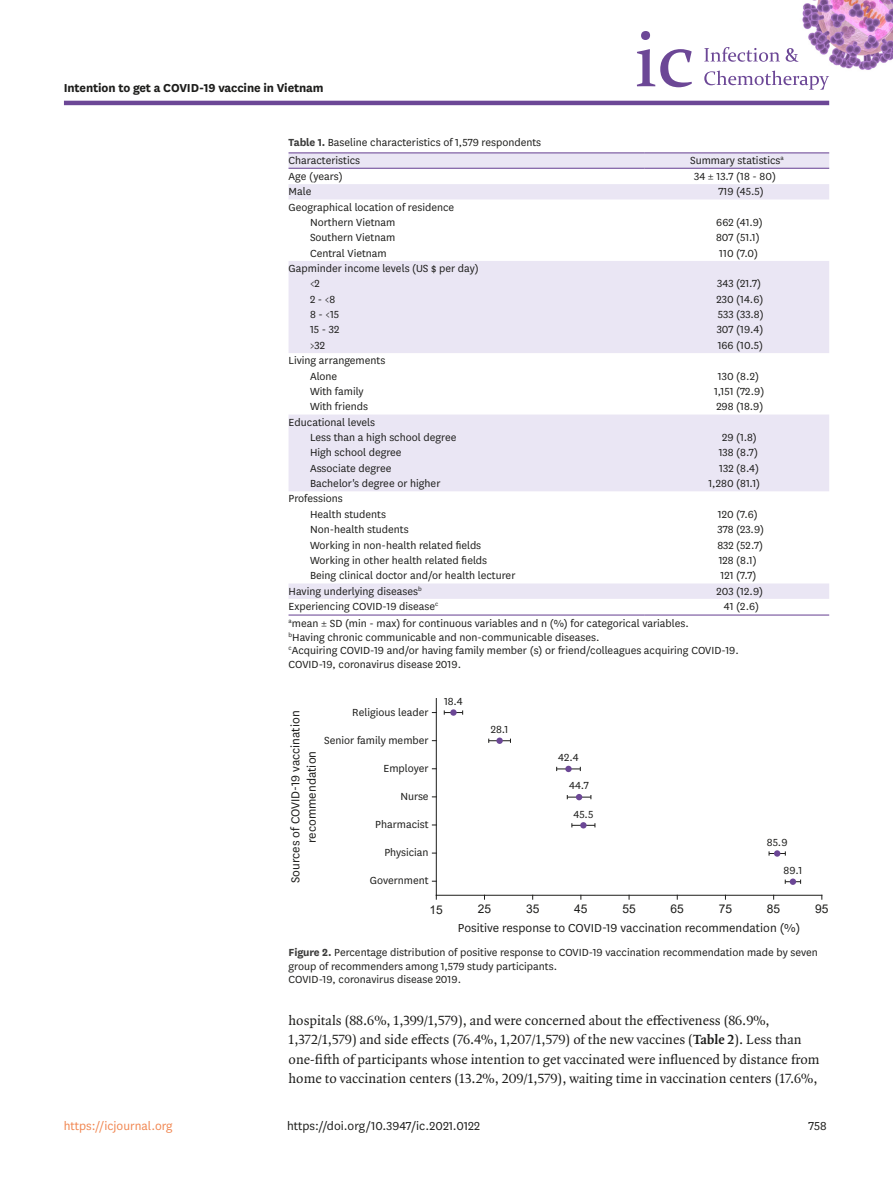
<style>
.page{position:relative;width:893px;height:1191px;background:#fff}
.page>*{position:absolute;margin:0;border:0;box-sizing:border-box;transform-origin:0 0}
.body_p_first{font:14.25px/19.5px "Quadraat OT";color:#1d1d1b}
.doi_running_footer{font:13.5px/16.2px "National";color:#1d1d1b;text-align:center}
.alt-title-type{font:700 13.5px "National";letter-spacing:-.01em;color:#1d1d1b}
.t1{font:13.5px "National";color:#f18752}
.tbody_entry{font:12px "National";color:#1d1d1b}
.fig_caption{font:12px/13.5px "National";color:#1d1d1b}
.table-wrap-foot_p{font:12px "National";color:#1d1d1b}
.table-wrap-foot_p_fi{font:12px "National";color:#1d1d1b}
.table-wrap_caption{font:12px "National";color:#1d1d1b}
.thead_entry{font:12px "National";color:#1d1d1b}
.t2{font:12px "Arial";color:#1d1d1b}
.s1{font-weight:700;color:#3d3d3c}
.s2{font-weight:700}
</style>
<div class="page">
<img style="left:798px;top:0;width:95px;height:70px">
<hr style="left:64px;top:101px;width:765px;height:4px;background:#6c4796">
<svg style="left:637px;top:31px;width:55px;height:56px"></svg>
<svg style="left:704px;top:71px;width:125px;height:19px"></svg>
<svg style="left:704px;top:47px;width:94px;height:15px"></svg>
<svg style="left:289px;top:153px;width:540px;height:446px"></svg>
<svg style="left:289px;top:152px;width:21px;height:1px"></svg>
<hr style="left:310px;top:152px;width:335px;height:1px;background:#6c4796">
<hr style="left:645px;top:152px;width:184px;height:1px;background:#6c4796">
<svg style="left:289px;top:168px;width:21px;height:1px"></svg>
<hr style="left:310px;top:168px;width:335px;height:1px;background:#6c4796">
<hr style="left:645px;top:168px;width:184px;height:1px;background:#6c4796">
<svg style="left:289px;top:614px;width:21px;height:1px"></svg>
<hr style="left:310px;top:614px;width:335px;height:1px;background:#6c4796">
<hr style="left:645px;top:614px;width:184px;height:1px;background:#6c4796">
<hr style="left:436px;top:895px;width:386px;height:1px;background:#1d1d1b">
<hr style="left:436px;top:698px;width:1px;height:197px;background:#1d1d1b">
<svg style="left:444px;top:710px;width:19px;height:4px"></svg>
<div style="left:450px;top:709px;width:7px;height:6px;background:#6c4796;border-radius:50%"></div>
<svg style="left:488px;top:738px;width:23px;height:5px"></svg>
<div style="left:496px;top:737px;width:7px;height:7px;background:#6c4796;border-radius:50%"></div>
<svg style="left:556px;top:767px;width:25px;height:4px"></svg>
<div style="left:565px;top:765px;width:7px;height:7px;background:#6c4796;border-radius:50%"></div>
<svg style="left:567px;top:794px;width:24px;height:6px"></svg>
<svg style="left:571px;top:823px;width:25px;height:4px"></svg>
<div style="left:580px;top:822px;width:7px;height:6px;background:#6c4796;border-radius:50%"></div>
<svg style="left:769px;top:850px;width:17px;height:6px"></svg>
<svg style="left:785px;top:879px;width:16px;height:5px"></svg>
<div style="left:790px;top:878px;width:6px;height:7px;background:#6c4796;border-radius:50%"></div>
<p class="alt-title-type" style="left:64px;top:78px;width:261px">Intention to get a COVID-19 vaccine in Vietnam</p>
<p class="table-wrap_caption" style="left:289px;top:135px;width:254px"><span class="s1">Table 1.</span> Baseline characteristics of 1,579 respondents</p>
<p class="thead_entry" style="left:289px;top:152px;width:73px">Characteristics</p>
<p class="thead_entry" style="left:690px;top:152px;width:95px">Summary statistics<sup>a</sup></p>
<p class="tbody_entry" style="left:289px;top:168px;width:56px">Age (years)</p>
<p class="tbody_entry" style="left:694px;top:168px;width:83px">34 ± 13.7 (18 - 80)</p>
<p class="tbody_entry" style="left:289px;top:184px;width:24px">Male</p>
<p class="tbody_entry" style="left:718px;top:184px;width:47px">719 (45.5)</p>
<p class="tbody_entry" style="left:289px;top:199px;width:167px">Geographical location of residence</p>
<p class="tbody_entry" style="left:310px;top:214px;width:87px">Northern Vietnam</p>
<p class="tbody_entry" style="left:716px;top:214px;width:48px">662 (41.9)</p>
<p class="tbody_entry" style="left:310px;top:230px;width:87px">Southern Vietnam</p>
<p class="tbody_entry" style="left:716px;top:230px;width:45px">807 (51.1)</p>
<p class="tbody_entry" style="left:310px;top:245px;width:78px">Central Vietnam</p>
<p class="tbody_entry" style="left:719px;top:245px;width:40px">110 (7.0)</p>
<p class="tbody_entry" style="left:289px;top:260px;width:192px">Gapminder income levels (US $ per day)</p>
<p class="tbody_entry" style="left:310px;top:276px;width:11px">&lt;2</p>
<p class="tbody_entry" style="left:717px;top:276px;width:45px">343 (21.7)</p>
<p class="tbody_entry" style="left:310px;top:291px;width:27px">2 - &lt;8</p>
<p class="tbody_entry" style="left:716px;top:291px;width:48px">230 (14.6)</p>
<p class="tbody_entry" style="left:310px;top:307px;width:31px">8 - &lt;15</p>
<p class="tbody_entry" style="left:718px;top:307px;width:47px">533 (33.8)</p>
<p class="tbody_entry" style="left:310px;top:322px;width:31px">15 - 32</p>
<p class="tbody_entry" style="left:717px;top:322px;width:48px">307 (19.4)</p>
<p class="tbody_entry" style="left:310px;top:337px;width:17px">&gt;32</p>
<p class="tbody_entry" style="left:718px;top:337px;width:47px">166 (10.5)</p>
<p class="tbody_entry" style="left:289px;top:353px;width:98px">Living arrangements</p>
<p class="tbody_entry" style="left:310px;top:368px;width:29px">Alone</p>
<p class="tbody_entry" style="left:718px;top:368px;width:43px">130 (8.2)</p>
<p class="tbody_entry" style="left:310px;top:383px;width:55px">With family</p>
<p class="tbody_entry" style="left:714px;top:383px;width:52px">1,151 (72.9)</p>
<p class="tbody_entry" style="left:310px;top:399px;width:59px">With friends</p>
<p class="tbody_entry" style="left:716px;top:399px;width:49px">298 (18.9)</p>
<p class="tbody_entry" style="left:289px;top:414px;width:88px">Educational levels</p>
<p class="tbody_entry" style="left:310px;top:429px;width:148px">Less than a high school degree</p>
<p class="tbody_entry" style="left:722px;top:429px;width:36px">29 (1.8)</p>
<p class="tbody_entry" style="left:310px;top:445px;width:93px">High school degree</p>
<p class="tbody_entry" style="left:719px;top:445px;width:41px">138 (8.7)</p>
<p class="tbody_entry" style="left:310px;top:460px;width:83px">Associate degree</p>
<p class="tbody_entry" style="left:719px;top:460px;width:41px">132 (8.4)</p>
<p class="tbody_entry" style="left:310px;top:475px;width:132px">Bachelor's degree or higher</p>
<p class="tbody_entry" style="left:709px;top:475px;width:53px">1,280 (81.1)</p>
<p class="tbody_entry" style="left:289px;top:491px;width:56px">Professions</p>
<p class="tbody_entry" style="left:310px;top:506px;width:78px">Health students</p>
<p class="tbody_entry" style="left:718px;top:506px;width:41px">120 (7.6)</p>
<p class="tbody_entry" style="left:310px;top:521px;width:100px">Non-health students</p>
<p class="tbody_entry" style="left:718px;top:521px;width:48px">378 (23.9)</p>
<p class="tbody_entry" style="left:310px;top:537px;width:173px">Working in non-health related fields</p>
<p class="tbody_entry" style="left:717px;top:537px;width:47px">832 (52.7)</p>
<p class="tbody_entry" style="left:310px;top:552px;width:179px">Working in other health related fields</p>
<p class="tbody_entry" style="left:719px;top:552px;width:39px">128 (8.1)</p>
<p class="tbody_entry" style="left:310px;top:568px;width:207px">Being clinical doctor and/or health lecturer</p>
<p class="tbody_entry" style="left:721px;top:568px;width:37px">121 (7.7)</p>
<p class="tbody_entry" style="left:289px;top:583px;width:135px">Having underlying diseases<sup>b</sup></p>
<p class="tbody_entry" style="left:716px;top:583px;width:48px">203 (12.9)</p>
<p class="tbody_entry" style="left:289px;top:598px;width:151px">Experiencing COVID-19 disease<sup>c</sup></p>
<p class="tbody_entry" style="left:724px;top:598px;width:37px">41 (2.6)</p>
<p class="table-wrap-foot_p_fi" style="left:289px;top:616px;width:402px"><sup>a</sup>mean ± SD (min - max) for continuous variables and n (%) for categorical variables.</p>
<p class="table-wrap-foot_p" style="left:289px;top:629px;width:312px"><sup>b</sup>Having chronic communicable and non-communicable diseases.</p>
<p class="table-wrap-foot_p" style="left:289px;top:643px;width:452px"><sup>c</sup>Acquiring COVID-19 and/or having family member (s) or friend/colleagues acquiring COVID-19.</p>
<p class="table-wrap-foot_p" style="left:289px;top:656px;width:174px">COVID-19, coronavirus disease 2019.</p>
<p class="doi_running_footer" style="left:287px;top:883px;width:174px;rotate:-90deg">Sources of COVID-19 vaccination recommendation</p>
<p class="fig_caption" style="left:352px;top:705px;width:78px">Religious leader</p>
<p class="fig_caption" style="left:324px;top:733px;width:106px">Senior family member</p>
<p class="fig_caption" style="left:384px;top:761px;width:47px">Employer</p>
<p class="fig_caption" style="left:400px;top:789px;width:30px">Nurse</p>
<p class="fig_caption" style="left:375px;top:817px;width:55px">Pharmacist</p>
<p class="fig_caption" style="left:384px;top:845px;width:46px">Physician</p>
<p class="fig_caption" style="left:370px;top:873px;width:60px">Government</p>
<p class="fig_caption" style="left:444px;top:694px;width:20px">18.4</p>
<p class="fig_caption" style="left:491px;top:722px;width:19px">28.1</p>
<p class="fig_caption" style="left:558px;top:750px;width:22px">42.4</p>
<p class="fig_caption" style="left:569px;top:778px;width:21px">44.7</p>
<p class="fig_caption" style="left:573px;top:806px;width:22px">45.5</p>
<p class="fig_caption" style="left:767px;top:835px;width:22px">85.9</p>
<p class="fig_caption" style="left:784px;top:863px;width:20px">89.1</p>
<p class="t2" style="left:430px;top:901px;width:15px">15</p>
<p class="t2" style="left:478px;top:901px;width:15px">25</p>
<p class="t2" style="left:526px;top:901px;width:15px">35</p>
<p class="t2" style="left:574px;top:901px;width:15px">45</p>
<p class="t2" style="left:622px;top:901px;width:15px">55</p>
<p class="t2" style="left:671px;top:901px;width:15px">65</p>
<p class="t2" style="left:719px;top:901px;width:15px">75</p>
<p class="t2" style="left:767px;top:901px;width:15px">85</p>
<p class="t2" style="left:815px;top:901px;width:15px">95</p>
<p class="doi_running_footer" style="left:458px;top:919px;width:344px">Positive response to COVID-19 vaccination recommendation (%)</p>
<p class="fig_caption" style="left:289px;top:945px;width:531px"><span class="s1">Figure 2.</span> Percentage distribution of positive response to COVID-19 vaccination recommendation made by seven group of recommenders among 1,579 study participants.<br>COVID-19, coronavirus disease 2019.</p>
<p class="body_p_first" style="left:289px;top:1010px;width:533px">hospitals (88.6%, 1,399/1,579), and were concerned about the effectiveness (86.9%, 1,372/1,579) and side effects (76.4%, 1,207/1,579) of the new vaccines (<span class="s2">Table 2</span>). Less than one-fifth of participants whose intention to get vaccinated were influenced by distance from home to vaccination centers (13.2%, 209/1,579), waiting time in vaccination centers (17.6%,</p>
<p class="t1" style="left:64px;top:1116px;width:110px">https://icjournal.org</p>
<p class="doi_running_footer" style="left:287px;top:1116px;width:194px">https://doi.org/10.3947/ic.2021.0122</p>
<p class="doi_running_footer" style="left:808px;top:1116px;width:20px">758</p>
</div>
